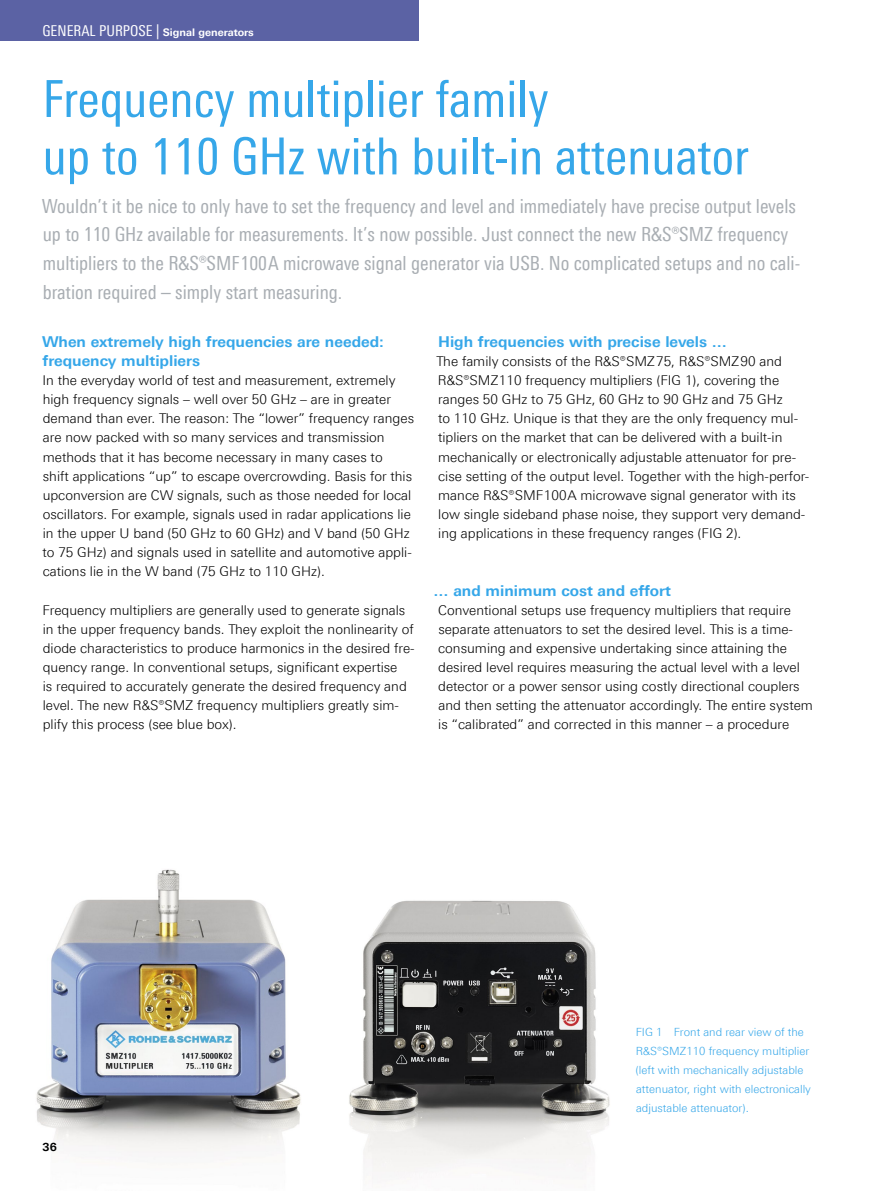
<style>
.page{position:relative;width:893px;height:1191px;background:#fff}
.page>*{position:absolute;margin:0;border:0;box-sizing:border-box;transform-origin:0 0}
._01_Titel_klein{font:51px/57.4px "Linotype Univers 420 Cn";color:#36a7e9}
._02_Einleitung_klein{font:19.5px/28.7px "Linotype Univers 420 Cn";color:#a9aeb3}
._03_Überschrift_1{font:700 15px/19.2px "Linotype Univers 630";color:#36a7e9}
.Fließtext_oAo{font:300 13.5px/19.2px "Linotype Univers 330";color:#000}
.Fließtext{font:300 13.5px/19.2px "Linotype Univers 330";color:#000}
.Bildlegende{font:300 11.25px/19.2px "Linotype Univers 330";color:#36a7e9}
.t1{font:700 11.25px "Linotype Univers 630";color:#000}
.Rubrik_libü{font:700 10.5px "Linotype Univers 630";color:#fff}
.s1{font-family:"Linotype Univers 420 Cn";font-weight:400;font-size:15px}
</style>
<div class="page">
<img style="left:36px;top:869px;width:265px;height:284px">
<img style="left:349px;top:900px;width:261px;height:279px">
<div style="left:0;top:0;width:419px;height:40px;background:#5b62a4"></div>
<p class="Rubrik_libü" style="left:43px;top:26px;width:213px"><span class="s1">GENERAL PURPOSE |</span> Signal generators</p>
<p class="_01_Titel_klein" style="left:43px;top:70px;width:708px">Frequency multiplier family<br>up to 110 GHz with built-in attenuator</p>
<p class="_02_Einleitung_klein" style="left:42px;top:191px;width:760px">Wouldn’t it be nice to only have to set the frequency and level and immediately have precise output levels up to 110 GHz available for measurements. It’s now possible. Just connect the new R&amp;S®SMZ frequency multipliers to the R&amp;S®SMF100A microwave signal generator via USB. No complicated setups and no cali&shy;bration required – simply start measuring.</p>
<p class="_03_Überschrift_1" style="left:42px;top:331px;width:343px">When extremely high frequencies are needed: frequency multipliers</p>
<p class="Fließtext_oAo" style="left:43px;top:370px;width:373px">In the everyday world of test and measurement, extremely high frequency signals – well over 50 GHz – are in greater demand than ever. The reason: The “lower” frequency ranges are now packed with so many services and transmission methods that it has become necessary in many cases to<br>shift applications “up” to escape overcrowding. Basis for this upconversion are CW signals, such as those needed for local oscillators. For example, signals used in radar applications lie in the upper U band (50 GHz to 60 GHz) and V band (50 GHz to 75 GHz) and signals used in satellite and automotive appli&shy;cations lie in the W band (75 GHz to 110 GHz).</p>
<p class="Fließtext" style="left:42px;top:600px;width:374px">Frequency multipliers are generally used to generate signals in the upper frequency bands. They exploit the nonlinearity of diode characteristics to produce harmonics in the desired fre&shy;quency range. In conventional setups, significant expertise<br>is required to accurately generate the desired frequency and level. The new R&amp;S®SMZ frequency multipliers greatly sim&shy;plify this process (see blue box).</p>
<p class="_03_Überschrift_1" style="left:438px;top:331px;width:290px">High frequencies with precise levels …</p>
<p class="Fließtext_oAo" style="left:436px;top:351px;width:374px">The family consists of the R&amp;S®SMZ75, R&amp;S®SMZ90 and R&amp;S®SMZ110 frequency multipliers (FIG 1), covering the ranges 50 GHz to 75 GHz, 60 GHz to 90 GHz and 75 GHz<br>to 110 GHz. Unique is that they are the only frequency mul&shy;tipliers on the market that can be delivered with a built-in mechanically or electronically adjustable attenuator for pre&shy;cise setting of the output level. Together with the high-perfor&shy;mance R&amp;S®SMF100A microwave signal generator with its low single sideband phase noise, they support very demand&shy;ing applications in these frequency ranges (FIG 2).</p>
<p class="_03_Überschrift_1" style="left:434px;top:580px;width:239px">… and minimum cost and effort</p>
<p class="Fließtext_oAo" style="left:438px;top:600px;width:376px">Conventional setups use frequency multipliers that require separate attenuators to set the desired level. This is a time&shy;consuming and expensive undertaking since attaining the desired level requires measuring the actual level with a level detector or a power sensor using costly directional couplers and then setting the attenuator accordingly. The entire system is “calibrated” and corrected in this manner – a procedure</p>
<p class="t1" style="left:42px;top:1139px;width:16px">36</p>
<p class="Bildlegende" style="left:636px;top:1022px;width:177px">FIG 1 Front and rear view of the R&amp;S®SMZ110 frequency multiplier (left with mechanically adjustable attenuator, right with electronically adjustable attenuator).</p>
</div>
